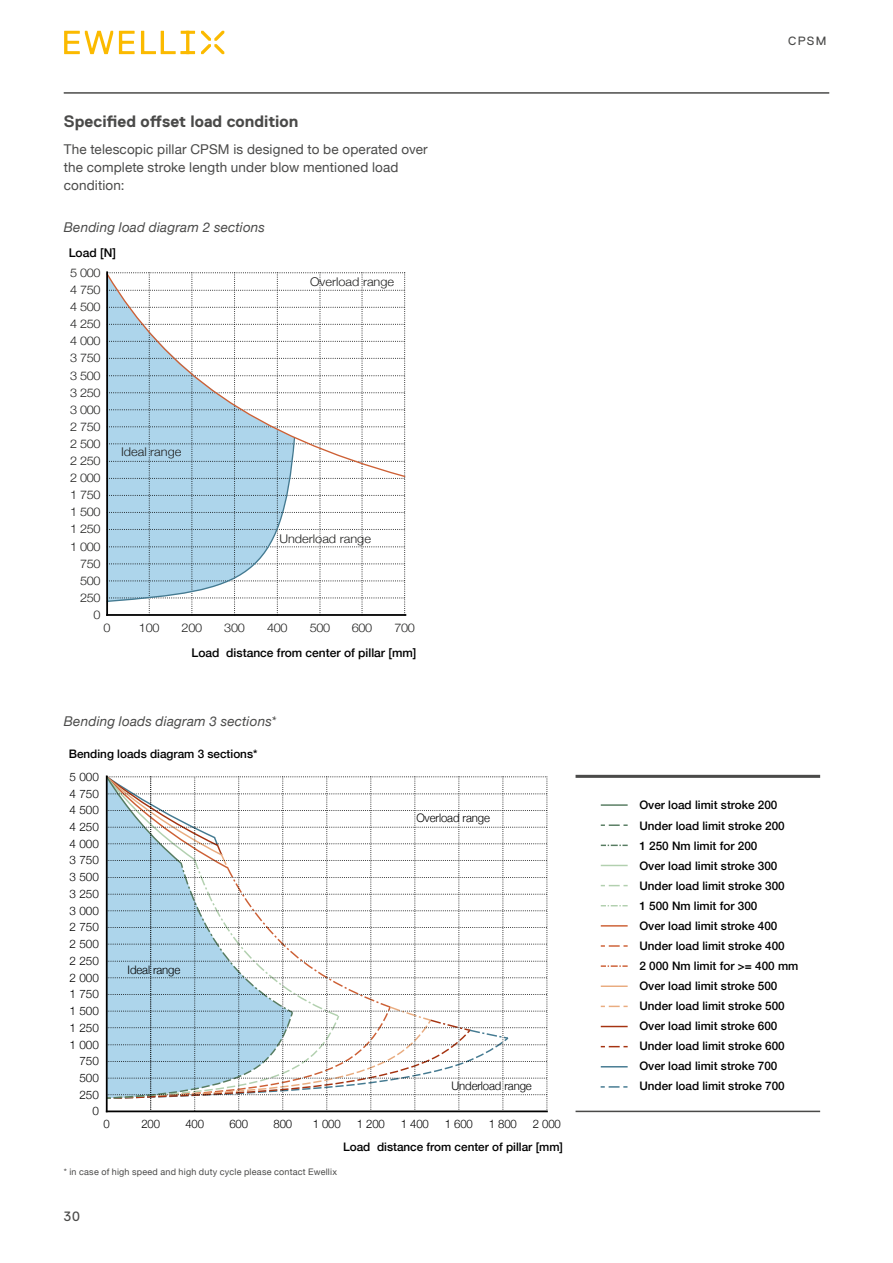
<style>
.page{position:relative;width:893px;height:1263px;background:#fff}
.page>*{position:absolute;margin:0;border:0;box-sizing:border-box;transform-origin:0 0}
.t1{font:700 16.5px "Replica Std";color:#4a4a49}
.t2{font:13.5px/18px "Helvetica Neue";letter-spacing:.01em;color:#4a4a49}
.t3{font:italic 13.5px "Helvetica Neue";letter-spacing:.015em;color:#4a4a49}
.t4{font:13.5px "Replica Std";color:#4a4a49}
.t5{font:300 12px "Helvetica Neue";letter-spacing:-.025em;color:#20201f;scale:1.06 1}
.t6{font:500 12px "Helvetica Neue";color:#000}
.t7{font:300 12px "Helvetica Neue";color:#20201f;scale:1.06 1}
.t8{font:12px "Replica Std";color:#4a4a49}
.t9{font:500 11.7px/20.1px "Helvetica Neue";color:#000}
.t10{font:300 11.7px "Helvetica Neue";letter-spacing:-.01em;color:#000}
.t11{font:9px "Helvetica Neue";letter-spacing:.025em;color:#4a4a49}
</style>
<div class="page">
<svg style="left:64px;top:31px;width:131px;height:23px"></svg>
<svg style="left:201px;top:31px;width:23px;height:23px"></svg>
<hr style="left:64px;top:93px;width:765px;height:1px;background:#4a4a49">
<hr style="left:107px;top:614px;width:298px;height:2px;background:#000">
<svg style="left:106px;top:272px;width:299px;height:343px"></svg>
<hr style="left:576px;top:775px;width:244px;height:3px;background:#4a4a49">
<hr style="left:576px;top:1111px;width:244px;height:1px;background:#4a4a49">
<svg style="left:601px;top:1066px;width:27px;height:1px"></svg>
<svg style="left:601px;top:1026px;width:27px;height:1px"></svg>
<hr style="left:601px;top:985px;width:27px;height:2px;background:#e9ac80">
<svg style="left:601px;top:925px;width:27px;height:1px"></svg>
<svg style="left:601px;top:865px;width:27px;height:1px"></svg>
<hr style="left:601px;top:804px;width:27px;height:2px;background:#577c61">
<svg style="left:601px;top:824px;width:27px;height:2px"></svg>
<svg style="left:601px;top:845px;width:27px;height:1px"></svg>
<svg style="left:601px;top:885px;width:27px;height:1px"></svg>
<svg style="left:601px;top:905px;width:27px;height:1px"></svg>
<svg style="left:601px;top:945px;width:27px;height:2px"></svg>
<svg style="left:601px;top:965px;width:27px;height:2px"></svg>
<svg style="left:601px;top:1006px;width:27px;height:1px"></svg>
<svg style="left:601px;top:1046px;width:27px;height:1px"></svg>
<svg style="left:601px;top:1086px;width:26px;height:2px"></svg>
<svg style="left:105px;top:775px;width:443px;height:335px"></svg>
<hr style="left:107px;top:1110px;width:440px;height:2px;background:#000">
<hr style="left:106px;top:776px;width:2px;height:335px;background:#000">
<h1 class="t1" style="left:64px;top:113px;width:236px">Specified offset load condition</h1>
<p class="t2" style="left:64px;top:141px;width:365px">The telescopic pillar CPSM is designed to be operated over the complete stroke length under blow mentioned load condition:</p>
<p class="t3" style="left:64px;top:218px;width:203px">Bending load diagram 2 sections</p>
<p class="t6" style="left:69px;top:243px;width:49px">Load [N]</p>
<p class="t5" style="left:70px;top:263px;width:30px">5 000</p>
<p class="t5" style="left:70px;top:280px;width:30px">4 750</p>
<p class="t5" style="left:70px;top:297px;width:30px">4 500</p>
<p class="t5" style="left:70px;top:314px;width:30px">4 250</p>
<p class="t5" style="left:70px;top:331px;width:30px">4 000</p>
<p class="t5" style="left:70px;top:348px;width:30px">3 750</p>
<p class="t5" style="left:70px;top:366px;width:30px">3 500</p>
<p class="t5" style="left:70px;top:383px;width:30px">3 250</p>
<p class="t5" style="left:70px;top:400px;width:30px">3 000</p>
<p class="t5" style="left:70px;top:417px;width:30px">2 750</p>
<p class="t5" style="left:70px;top:434px;width:30px">2 500</p>
<p class="t5" style="left:70px;top:451px;width:30px">2 250</p>
<p class="t5" style="left:70px;top:468px;width:30px">2 000</p>
<p class="t5" style="left:70px;top:485px;width:30px">1 750</p>
<p class="t5" style="left:70px;top:502px;width:30px">1 500</p>
<p class="t5" style="left:70px;top:519px;width:30px">1 250</p>
<p class="t5" style="left:70px;top:537px;width:30px">1 000</p>
<p class="t5" style="left:80px;top:554px;width:21px">750</p>
<p class="t5" style="left:80px;top:571px;width:21px">500</p>
<p class="t5" style="left:80px;top:588px;width:21px">250</p>
<p class="t5" style="left:94px;top:605px;width:8px">0</p>
<p class="t7" style="left:121px;top:442px;width:58px">Ideal range</p>
<p class="t7" style="left:310px;top:272px;width:81px">Overload range</p>
<p class="t7" style="left:279px;top:529px;width:88px">Underload range</p>
<p class="t5" style="left:103px;top:618px;width:8px">0</p>
<p class="t5" style="left:139px;top:618px;width:21px">100</p>
<p class="t5" style="left:182px;top:618px;width:21px">200</p>
<p class="t5" style="left:224px;top:618px;width:21px">300</p>
<p class="t5" style="left:267px;top:618px;width:21px">400</p>
<p class="t5" style="left:310px;top:618px;width:21px">500</p>
<p class="t5" style="left:352px;top:618px;width:21px">600</p>
<p class="t5" style="left:394px;top:618px;width:21px">700</p>
<p class="t6" style="left:192px;top:643px;width:226px">Load distance from center of pillar [mm]</p>
<p class="t3" style="left:64px;top:711px;width:214px">Bending loads diagram 3 sections*</p>
<p class="t9" style="left:69px;top:742px;width:190px">Bending loads diagram 3 sections*</p>
<p class="t10" style="left:70px;top:767px;width:31px">5 000</p>
<p class="t10" style="left:70px;top:784px;width:31px">4 750</p>
<p class="t10" style="left:70px;top:801px;width:31px">4 500</p>
<p class="t10" style="left:70px;top:817px;width:31px">4 250</p>
<p class="t10" style="left:70px;top:834px;width:31px">4 000</p>
<p class="t10" style="left:70px;top:851px;width:31px">3 750</p>
<p class="t10" style="left:70px;top:868px;width:31px">3 500</p>
<p class="t10" style="left:70px;top:884px;width:31px">3 250</p>
<p class="t10" style="left:70px;top:901px;width:31px">3 000</p>
<p class="t10" style="left:70px;top:918px;width:31px">2 750</p>
<p class="t10" style="left:70px;top:934px;width:31px">2 500</p>
<p class="t10" style="left:70px;top:951px;width:31px">2 250</p>
<p class="t10" style="left:70px;top:968px;width:31px">2 000</p>
<p class="t10" style="left:70px;top:985px;width:31px">1 750</p>
<p class="t10" style="left:70px;top:1001px;width:31px">1 500</p>
<p class="t10" style="left:70px;top:1018px;width:31px">1 250</p>
<p class="t10" style="left:70px;top:1035px;width:31px">1 000</p>
<p class="t10" style="left:79px;top:1052px;width:21px">750</p>
<p class="t10" style="left:79px;top:1068px;width:21px">500</p>
<p class="t10" style="left:79px;top:1085px;width:21px">250</p>
<p class="t10" style="left:92px;top:1102px;width:8px">0</p>
<p class="t10" style="left:128px;top:960px;width:54px">Ideal range</p>
<p class="t10" style="left:416px;top:809px;width:75px">Overload range</p>
<p class="t10" style="left:452px;top:1076px;width:82px">Underload range</p>
<p class="t10" style="left:103px;top:1114px;width:8px">0</p>
<p class="t10" style="left:141px;top:1114px;width:20px">200</p>
<p class="t10" style="left:185px;top:1114px;width:20px">400</p>
<p class="t10" style="left:229px;top:1114px;width:20px">600</p>
<p class="t10" style="left:273px;top:1114px;width:20px">800</p>
<p class="t10" style="left:313px;top:1114px;width:30px">1 000</p>
<p class="t10" style="left:357px;top:1114px;width:30px">1 200</p>
<p class="t10" style="left:401px;top:1114px;width:30px">1 400</p>
<p class="t10" style="left:445px;top:1114px;width:30px">1 600</p>
<p class="t10" style="left:489px;top:1114px;width:30px">1 800</p>
<p class="t10" style="left:533px;top:1114px;width:30px">2 000</p>
<p class="t9" style="left:343px;top:1135px;width:221px">Load distance from center of pillar [mm]</p>
<p class="t11" style="left:64px;top:1165px;width:275px">* in case of high speed and high duty cycle please contact Ewellix</p>
<p class="t4" style="left:64px;top:1209px;width:18px">30</p>
<p class="t8" style="left:788px;top:34px;width:40px">CPSM</p>
<p class="t9" style="left:639px;top:794px;width:161px">Over load limit stroke 200<br>Under load limit stroke 200<br>1 250 Nm limit for 200<br>Over load limit stroke 300<br>Under load limit stroke 300<br>1 500 Nm limit for 300<br>Over load limit stroke 400<br>Under load limit stroke 400<br>2 000 Nm limit for &gt;= 400 mm<br>Over load limit stroke 500<br>Under load limit stroke 500<br>Over load limit stroke 600<br>Under load limit stroke 600<br>Over load limit stroke 700<br>Under load limit stroke 700</p>
</div>
